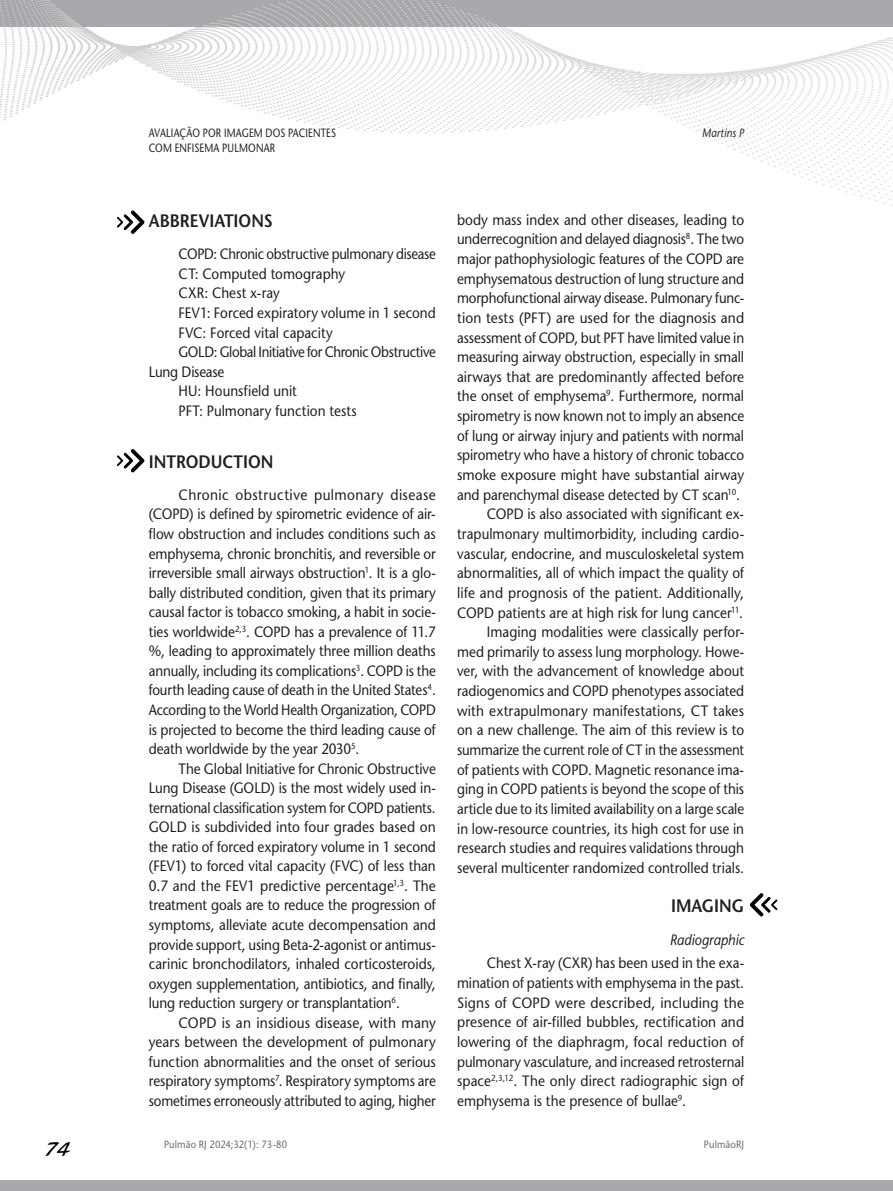
<style>
.page{position:relative;width:893px;height:1191px;background:#fff}
.page>*{position:absolute;margin:0;border:0;box-sizing:border-box;transform-origin:0 0}
.t1{font:21px "Blacklight D";color:#000}
.t2{font:600 18px "Stone Sans";color:#231f20;scale:.9 1}
.t3{font:15px/19.6px "Stone Sans";color:#231f20;text-align:right;scale:.91 1}
.t4{font:15px/19.5px "Stone Sans";color:#231f20;text-align:justify;scale:.9 1}
.t5{font:15px/19.5px "Stone Sans";color:#231f20;text-align:justify;scale:.92 1}
.t6{font:15px "Stone Sans";letter-spacing:-.025em;color:#231f20;scale:.89 1}
.t7{font:15px "Stone Sans";letter-spacing:-.02em;color:#231f20;scale:.88 1}
.t8{font:italic 15px "Stone Sans";color:#231f20;scale:.9 1}
.t9{font:12px "Stone Sans";letter-spacing:.015em;color:#231f20;scale:.8 1}
.t10{font:italic 12px "Stone Sans";letter-spacing:.01em;color:#231f20;scale:.85 1}
.t11{font:10.5px "Stone Sans";letter-spacing:.015em;color:#6c6d70;scale:.9 1}
</style>
<div class="page">
<img style="left:0;top:0;width:893px;height:224px">
<div style="left:0;top:1180px;width:893px;height:11px;background:#a8a9ad"></div>
<svg style="left:117px;top:210px;width:27px;height:24px"></svg>
<svg style="left:117px;top:449px;width:27px;height:23px"></svg>
<svg style="left:750px;top:893px;width:27px;height:23px"></svg>
<p class="t9" style="left:149px;top:126px;width:236px">AVALIAÇÃO POR IMAGEM DOS PACIENTES</p>
<p class="t10" style="left:702px;top:126px;width:51px">Martins P</p>
<p class="t9" style="left:149px;top:140px;width:160px">COM ENFISEMA PULMONAR</p>
<p class="t2" style="left:149px;top:210px;width:139px">ABBREVIATIONS</p>
<p class="t7" style="left:179px;top:245px;width:294px">COPD: Chronic obstructive pulmonary disease</p>
<p class="t4" style="left:179px;top:264px;width:187px">CT: Computed tomography</p>
<p class="t4" style="left:179px;top:283px;width:114px">CXR: Chest x-ray</p>
<p class="t4" style="left:179px;top:303px;width:287px">FEV1: Forced expiratory volume in 1 second</p>
<p class="t4" style="left:179px;top:323px;width:173px">FVC: Forced vital capacity</p>
<p class="t6" style="left:179px;top:343px;width:291px">GOLD: Global Initiative for Chronic Obstructive</p>
<p class="t4" style="left:149px;top:362px;width:85px">Lung Disease</p>
<p class="t4" style="left:179px;top:381px;width:133px">HU: Hounsfield unit</p>
<p class="t4" style="left:179px;top:401px;width:200px">PFT: Pulmonary function tests</p>
<p class="t2" style="left:149px;top:450px;width:140px">INTRODUCTION</p>
<p class="t5" style="left:149px;top:485px;width:313px;text-indent:30px">Chronic obstructive pulmonary disease (COPD) is defined by spirometric evidence of air&shy;flow obstruction and includes conditions such as emphysema, chronic bronchitis, and reversible or irreversible small airways obstruction<sup>1</sup>. It is a glo&shy;bally distributed condition, given that its primary causal factor is tobacco smoking, a habit in socie&shy;ties worldwide<sup>2,3</sup>. COPD has a prevalence of 11.7 %, leading to approximately three million deaths annually, including its complications<sup>3</sup>. COPD is the fourth leading cause of death in the United States<sup>4</sup>.<br>According to the World Health Organization, COPD is projected to become the third leading cause of death worldwide by the year 2030<sup>5</sup>.</p>
<p class="t4" style="left:149px;top:758px;width:320px;text-indent:30px">The Global Initiative for Chronic Obstructive Lung Disease (GOLD) is the most widely used in&shy;ternational classification system for COPD patients.<br>GOLD is subdivided into four grades based on the ratio of forced expiratory volume in 1 second (FEV1) to forced vital capacity (FVC) of less than 0.7 and the FEV1 predictive percentage<sup>1,3</sup>. The treatment goals are to reduce the progression of symptoms, alleviate acute decompensation and provide support, using Beta-2-agonist or antimus&shy;carinic bronchodilators, inhaled corticosteroids, oxygen supplementation, antibiotics, and finally, lung reduction surgery or transplantation<sup>6</sup>.</p>
<p class="t5" style="left:149px;top:1012px;width:314px;text-indent:30px">COPD is an insidious disease, with many years between the development of pulmonary function abnormalities and the onset of serious respiratory symptoms<sup>7</sup>. Respiratory symptoms are sometimes erroneously attributed to aging, higher</p>
<p class="t3" style="left:457px;top:210px;width:317px">body mass index and other diseases, leading to underrecognition and delayed diagnosis<sup>8</sup>. The two major pathophysiologic features of the COPD are emphysematous destruction of lung structure and morphofunctional airway disease. Pulmonary func&shy;tion tests (PFT) are used for the diagnosis and assessment of COPD, but PFT have limited value in measuring airway obstruction, especially in small airways that are predominantly affected before the onset of emphysema<sup>9</sup>. Furthermore, normal spirometry is now known not to imply an absence of lung or airway injury and patients with normal spirometry who have a history of chronic tobacco smoke exposure might have substantial airway and parenchymal disease detected by CT scan<sup>10</sup>.<br>COPD is also associated with significant ex&shy;trapulmonary multimorbidity, including cardio&shy;vascular, endocrine, and musculoskeletal system abnormalities, all of which impact the quality of life and prognosis of the patient. Additionally, COPD patients are at high risk for lung cancer<sup>11</sup>.<br>Imaging modalities were classically perfor&shy;med primarily to assess lung morphology. Howe&shy;ver, with the advancement of knowledge about radiogenomics and COPD phenotypes associated with extrapulmonary manifestations, CT takes on a new challenge. The aim of this review is to summarize the current role of CT in the assessment of patients with COPD. Magnetic resonance ima&shy;ging in COPD patients is beyond the scope of this article due to its limited availability on a large scale in low-resource countries, its high cost for use in research studies and requires validations through several multicenter randomized controlled trials.</p>
<p class="t2" style="left:671px;top:895px;width:83px">IMAGING</p>
<p class="t8" style="left:670px;top:930px;width:84px">Radiographic</p>
<p class="t4" style="left:457px;top:953px;width:320px;text-indent:30px">Chest X-ray (CXR) has been used in the exa&shy;mination of patients with emphysema in the past.<br>Signs of COPD were described, including the presence of air-filled bubbles, rectification and lowering of the diaphragm, focal reduction of pulmonary vasculature, and increased retrosternal space<sup>2,3,12</sup>. The only direct radiographic sign of emphysema is the presence of bullae<sup>9</sup>.</p>
<h1 class="t1" style="left:45px;top:1135px;width:27px">74</h1>
<p class="t11" style="left:164px;top:1138px;width:138px">Pulmão RJ 2024;32(1): 73-80</p>
<p class="t11" style="left:704px;top:1138px;width:46px">PulmãoRJ</p>
</div>
